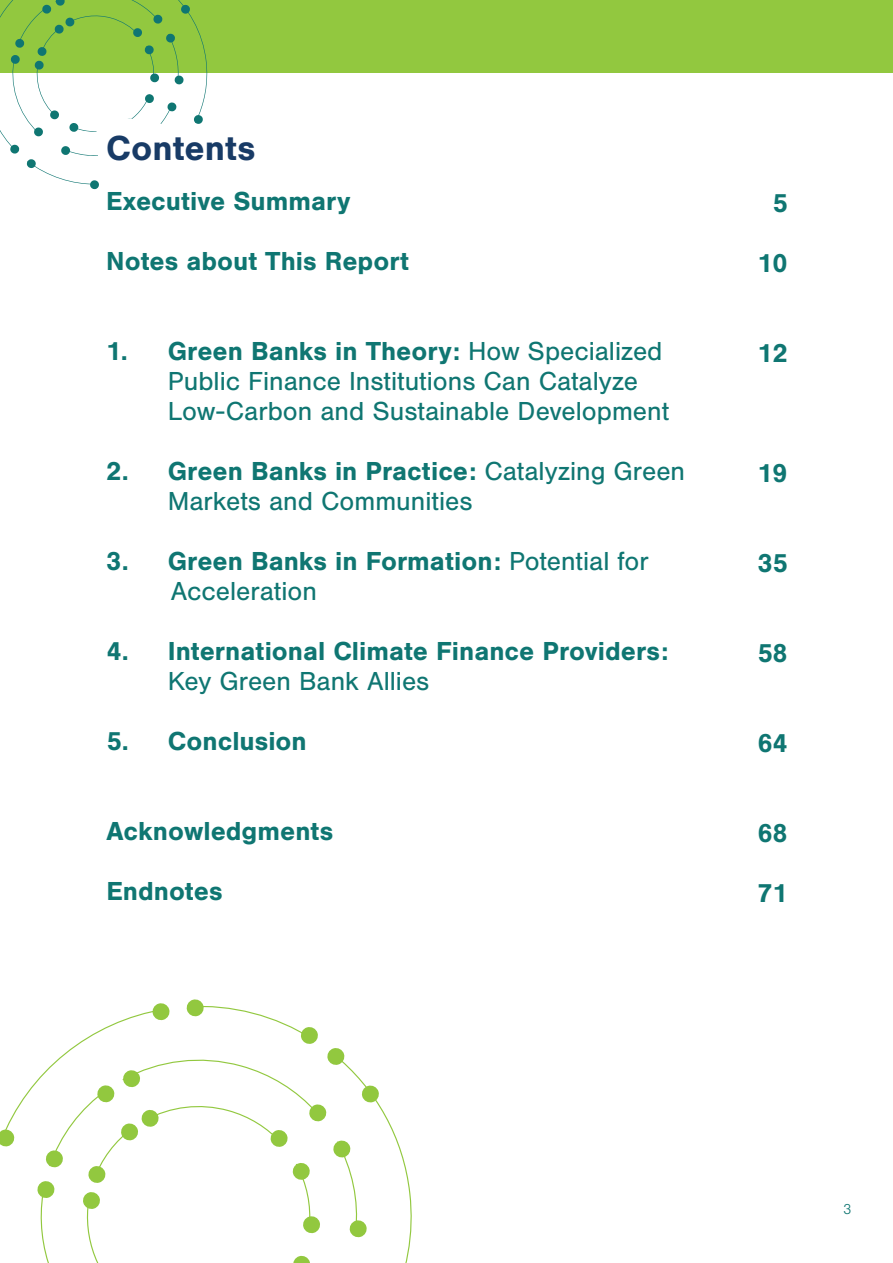
<style>
.page{position:relative;width:893px;height:1263px;background:#fff}
.page>*{position:absolute;margin:0;border:0;box-sizing:border-box;transform-origin:0 0}
.t1{font:700 36px "Nimbus San";color:#183b66}
.t2{font:27px/30px "Nimbus San";color:#0f7672}
.t3{font:700 27px/30px "Nimbus San";color:#0f7672}
.t4{font:300 15px "Nimbus San";color:#0f7672}
.s1{font-weight:700}
.s2{font-weight:400}
</style>
<div class="page">
<div style="left:0;top:0;width:893px;height:73px;background:#92c83f"></div>
<svg style="left:0;top:0;width:208px;height:190px"></svg>
<svg style="left:0;top:999px;width:412px;height:264px"></svg>
<h1 class="t1" style="left:106px;top:128px;width:151px">Contents</h1>
<p class="t3" style="left:106px;top:186px;width:246px">Executive Summary</p>
<p class="t3" style="left:106px;top:246px;width:304px">Notes about This Report</p>
<p class="t2" style="left:168px;top:336px;width:503px;text-indent:-61px"><span class="s1">1. Green Banks in Theory:</span> How Specialized<br>Public Finance Institutions Can Catalyze<br>Low-Carbon and Sustainable Development</p>
<p class="t2" style="left:168px;top:456px;width:519px;text-indent:-62px"><span class="s1">2. Green Banks in Practice:</span> Catalyzing Green<br>Markets and Communities</p>
<p class="t3" style="left:171px;top:546px;width:479px;text-indent:-65px">3. Green Banks in Formation: <span class="s2">Potential for<br>Acceleration</span></p>
<p class="t3" style="left:106px;top:636px;width:564px">4. International Climate Finance Providers:</p>
<p class="t2" style="left:168px;top:666px;width:263px">Key Green Bank Allies</p>
<p class="t3" style="left:106px;top:726px;width:202px">5. Conclusion</p>
<p class="t3" style="left:106px;top:816px;width:228px">Acknowledgments</p>
<p class="t3" style="left:106px;top:876px;width:118px">Endnotes</p>
<p class="t3" style="left:773px;top:189px;width:17px">5</p>
<p class="t3" style="left:757px;top:249px;width:32px">10</p>
<p class="t3" style="left:757px;top:339px;width:32px">12</p>
<p class="t3" style="left:757px;top:459px;width:32px">19</p>
<p class="t3" style="left:757px;top:549px;width:32px">35</p>
<p class="t3" style="left:757px;top:639px;width:32px">58</p>
<p class="t3" style="left:757px;top:729px;width:32px">64</p>
<p class="t3" style="left:757px;top:819px;width:32px">68</p>
<p class="t3" style="left:757px;top:879px;width:32px">71</p>
<p class="t4" style="left:843px;top:1201px;width:10px">3</p>
</div>
